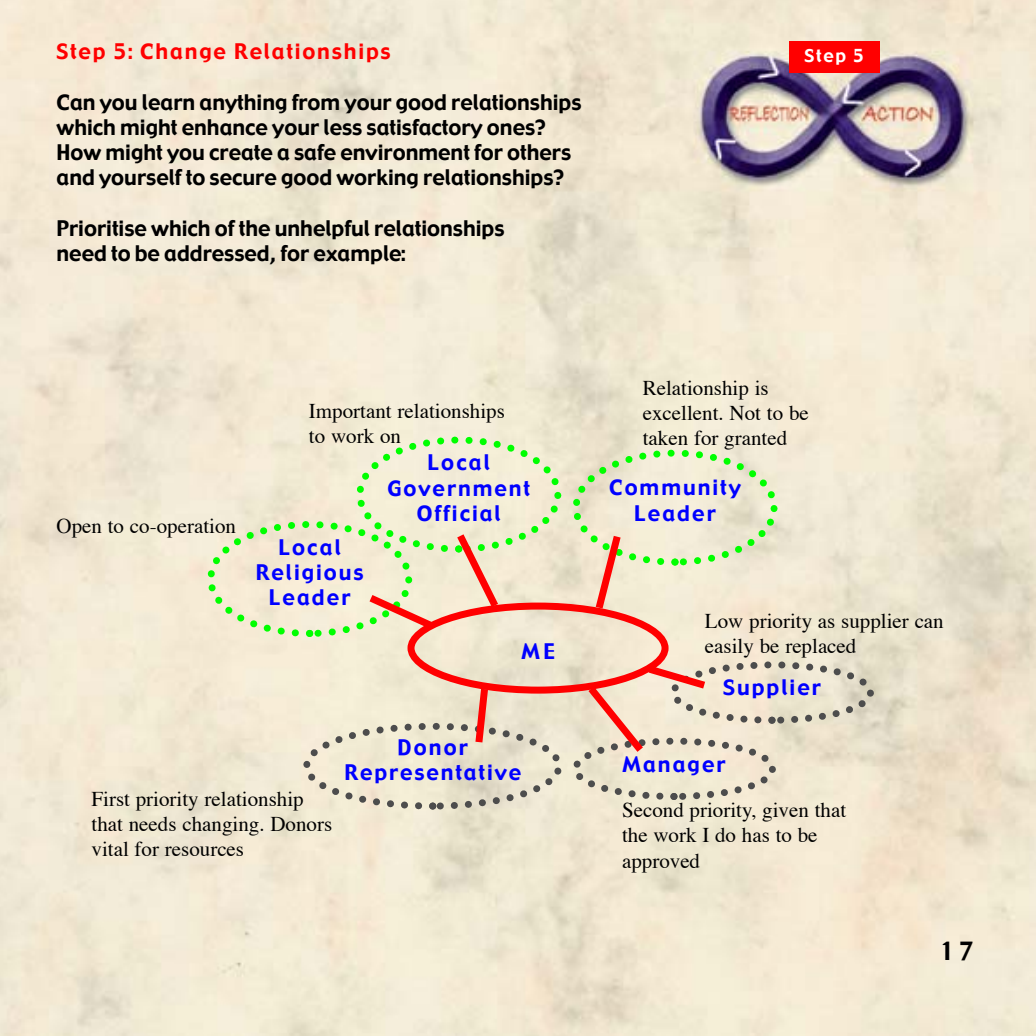
<style>
.page{position:relative;width:1036px;height:1036px;background:#fff}
.page>*{position:absolute;margin:0;border:0;box-sizing:border-box;transform-origin:0 0}
.t1{font:24.5px "Gadget";color:#000}
.t2{font:21px/25.2px "Times";color:#000}
.t3{font:21px/25.2px "Gadget";color:#000}
.t4{font:21px/25.2px "Gadget";letter-spacing:.095em;color:#00f;text-align:center}
.t5{font:21px "Gadget";letter-spacing:.085em;color:#f00}
.t6{font:17.5px "Gadget";color:#fff}
</style>
<div class="page">
<img style="left:0;top:0;width:1036px;height:1036px">
<svg style="left:204px;top:433px;width:673px;height:380px"></svg>
<div style="left:789px;top:41px;width:91px;height:31px;background:#f00"></div>
<p class="t5" style="left:57px;top:38px;width:336px">Step 5: Change Relationships</p>
<p class="t3" style="left:57px;top:89px;width:527px">Can you learn anything from your good relationships which might enhance your less satisfactory ones?<br>How might you create a safe environment for others and yourself to secure good working relationships?</p>
<p class="t3" style="left:57px;top:215px;width:450px">Prioritise which of the unhelpful relationships need to be addressed, for example:</p>
<p class="t6" style="left:805px;top:44px;width:61px">Step 5</p>
<p class="t2" style="left:57px;top:515px;width:181px">Open to co-operation</p>
<p class="t2" style="left:309px;top:400px;width:197px">Important relationships to work on</p>
<p class="t4" style="left:256px;top:534px;width:110px">Local<br>Religious<br>Leader</p>
<p class="t4" style="left:388px;top:450px;width:144px">Local<br>Government<br>Official</p>
<p class="t4" style="left:521px;top:638px;width:35px">ME</p>
<p class="t4" style="left:344px;top:734px;width:178px">Donor<br>Representative</p>
<p class="t2" style="left:643px;top:377px;width:168px">Relationship is excellent. Not to be taken for granted</p>
<p class="t4" style="left:609px;top:475px;width:133px">Community<br>Leader</p>
<p class="t2" style="left:705px;top:610px;width:240px">Low priority as supplier can easily be replaced</p>
<p class="t4" style="left:723px;top:674px;width:99px">Supplier</p>
<p class="t4" style="left:623px;top:751px;width:105px">Manager</p>
<p class="t2" style="left:92px;top:788px;width:242px">First priority relationship that needs changing. Donors vital for resources</p>
<p class="t2" style="left:622px;top:799px;width:226px">Second priority, given that the work I do has to be approved</p>
<p class="t1" style="left:940px;top:936px;width:36px">17</p>
</div>
